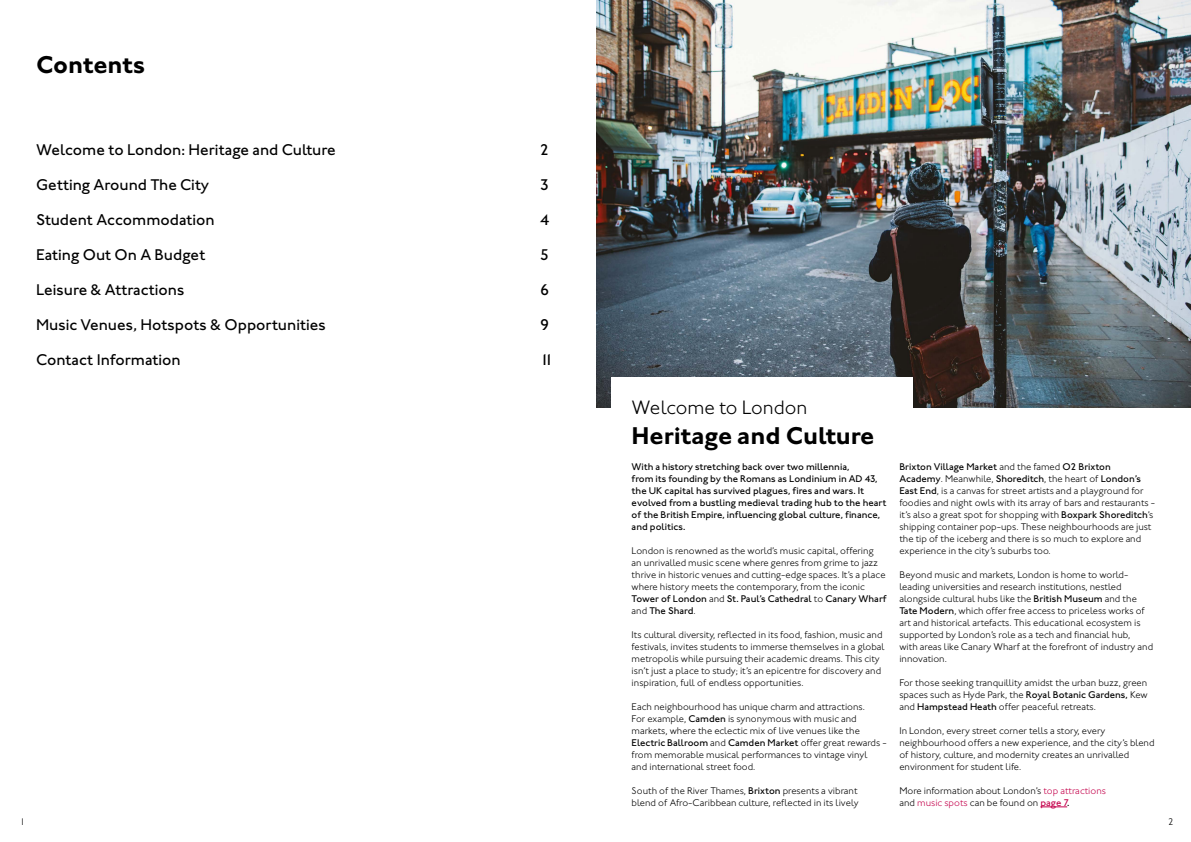
<style>
.page{position:relative;width:1191px;height:842px;background:#fff}
.page>*{position:absolute;margin:0;border:0;box-sizing:border-box;transform-origin:0 0}
.t1{font:700 25px "Johnston ITC";color:#000}
.t2{font:300 20px "Johnston ITC";color:#000}
.t3{font:500 16px "Johnston ITC";color:#000}
.t4{font:300 10px/12px "Johnston ITC";color:#000}
.t5{font:500 10px/12px "Johnston ITC";color:#000}
.s1{font-weight:500}
.s2{color:#c4014b}
.s3{font-weight:500;color:#c4014b}
</style>
<div class="page">
<img style="left:596px;top:0;width:595px;height:408px">
<div style="left:611px;top:377px;width:302px;height:67px;background:#fff"></div>
<svg style="left:1040px;top:806px;width:27px;height:1px"></svg>
<h1 class="t1" style="left:36px;top:50px;width:111px">Contents</h1>
<h3 class="t3" style="left:36px;top:141px;width:301px">Welcome to London: Heritage and Culture</h3>
<h3 class="t3" style="left:540px;top:141px;width:11px">2</h3>
<h3 class="t3" style="left:36px;top:176px;width:175px">Getting Around The City</h3>
<h3 class="t3" style="left:540px;top:176px;width:11px">3</h3>
<h3 class="t3" style="left:36px;top:211px;width:180px">Student Accommodation</h3>
<h3 class="t3" style="left:540px;top:211px;width:11px">4</h3>
<h3 class="t3" style="left:36px;top:246px;width:171px">Eating Out On A Budget</h3>
<h3 class="t3" style="left:540px;top:246px;width:11px">5</h3>
<h3 class="t3" style="left:36px;top:281px;width:150px">Leisure &amp; Attractions</h3>
<h3 class="t3" style="left:540px;top:281px;width:11px">6</h3>
<h3 class="t3" style="left:36px;top:316px;width:291px">Music Venues, Hotspots &amp; Opportunities</h3>
<h3 class="t3" style="left:540px;top:316px;width:11px">9</h3>
<h3 class="t3" style="left:36px;top:351px;width:146px">Contact Information</h3>
<h3 class="t3" style="left:540px;top:351px;width:15px">11</h3>
<h2 class="t2" style="left:631px;top:395px;width:177px">Welcome to London</h2>
<h1 class="t1" style="left:631px;top:420px;width:244px">Heritage and Culture</h1>
<p class="t5" style="left:631px;top:460px;width:256px">With a history stretching back over two millennia,<br>from its founding by the Romans as Londinium in AD 43, the UK capital has survived plagues, fires and wars. It evolved from a bustling medieval trading hub to the heart of the British Empire, influencing global culture, finance, and politics.</p>
<p class="t4" style="left:631px;top:544px;width:257px">London is renowned as the world’s music capital, offering<br>an unrivalled music scene where genres from grime to jazz thrive in historic venues and cutting-edge spaces. It’s a place where history meets the contemporary, from the iconic <span class="s1">Tower of London</span> and <span class="s1">St. Paul’s Cathedral</span> to <span class="s1">Canary Wharf </span>and <span class="s1">The Shard</span>.</p>
<p class="t4" style="left:631px;top:628px;width:255px">Its cultural diversity, reflected in its food, fashion, music and festivals, invites students to immerse themselves in a global metropolis while pursuing their academic dreams. This city isn’t just a place to study; it’s an epicentre for discovery and inspiration, full of endless opportunities.</p>
<p class="t4" style="left:631px;top:700px;width:256px">Each neighbourhood has unique charm and attractions.<br>For example, <span class="s1">Camden</span> is synonymous with music and markets, where the eclectic mix of live venues like the <span class="s1">Electric Ballroom</span> and <span class="s1">Camden Market</span> offer great rewards - from memorable musical performances to vintage vinyl<br>and international street food.</p>
<p class="t4" style="left:631px;top:784px;width:228px">South of the River Thames, <span class="s1">Brixton</span> presents a vibrant blend of Afro-Caribbean culture, reflected in its lively</p>
<p class="t4" style="left:899px;top:460px;width:257px"><span class="s1">Brixton Village Market</span> and the famed <span class="s1">O2 Brixton Academy</span>. Meanwhile, <span class="s1">Shoreditch</span>, the heart of <span class="s1">London’s East End</span>, is a canvas for street artists and a playground for foodies and night owls with its array of bars and restaurants - it’s also a great spot for shopping with <span class="s1">Boxpark Shoreditch</span>’s shipping container pop-ups. These neighbourhoods are just the tip of the iceberg and there is so much to explore and experience in the city’s suburbs too.</p>
<p class="t4" style="left:899px;top:568px;width:255px">Beyond music and markets, London is home to world&shy;leading universities and research institutions, nestled alongside cultural hubs like the <span class="s1">British Museum</span> and the <span class="s1">Tate Modern</span>, which offer free access to priceless works of art and historical artefacts. This educational ecosystem is supported by London’s role as a tech and financial hub,<br>with areas like Canary Wharf at the forefront of industry and innovation.</p>
<p class="t4" style="left:899px;top:676px;width:250px;text-align:justify">For those seeking tranquillity amidst the urban buzz, green spaces such as Hyde Park, the <span class="s1">Royal Botanic Gardens,</span> Kew and <span class="s1">Hampstead Heath</span> offer peaceful retreats.</p>
<p class="t4" style="left:899px;top:724px;width:257px">In London, every street corner tells a story, every neighbourhood offers a new experience, and the city’s blend of history, culture, and modernity creates an unrivalled environment for student life.</p>
<p class="t4" style="left:899px;top:784px;width:208px">More information about London’s <span class="s2">top attractions </span>and <span class="s2">music spots</span> can be found on <span class="s3">page 7</span><span class="s1">.</span></p>
<p class="t4" style="left:20px;top:816px;width:7px">1</p>
<p class="t4" style="left:1168px;top:816px;width:7px">2</p>
</div>
